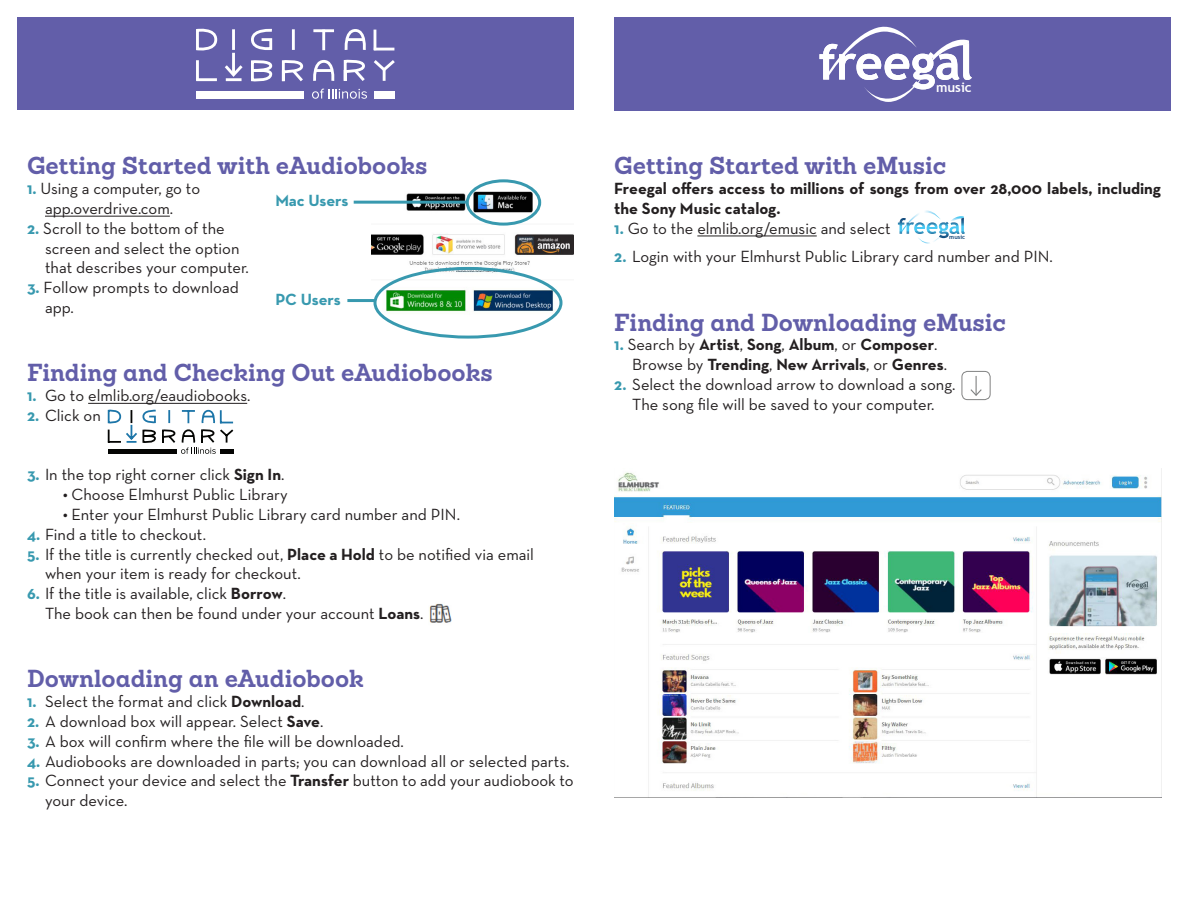
<style>
.page{position:relative;width:1188px;height:918px;background:#fff}
.page>*{position:absolute;margin:0;border:0;box-sizing:border-box;transform-origin:0 0}
.t1{font:700 24px "Sanchez";color:#625ea9}
.t2{font:16.5px/19.8px "Neutra Text";color:#231f20}
.t3{font:700 16.5px/19.8px "Neutra Text";color:#231f20}
.t4{font:700 16.5px "Neutra Text";color:#3899af}
.t5{font:700 13.35px "Trebuchet MS";color:#fff}
.t6{font:700 5.85px "Trebuchet MS";color:#0f4477}
.s1{font-weight:700;color:#3899af}
.s2{font-weight:700}
.s3{color:#3899af}
.s4{font-weight:400}
</style>
<div class="page">
<hr style="left:45px;top:216px;width:125px;height:1px;background:#231f20">
<hr style="left:88px;top:403px;width:159px;height:1px;background:#231f20">
<img style="left:372px;top:188px;width:202px;height:130px">
<hr style="left:697px;top:236px;width:120px;height:1px;background:#231f20">
<div style="left:466px;top:179px;width:75px;height:47px;border:3px solid #3899af;border-radius:50%"></div>
<div style="left:374px;top:267px;width:188px;height:72px;border:3px solid #3899af;border-radius:50%"></div>
<hr style="left:354px;top:201px;width:114px;height:3px;background:#3899af">
<hr style="left:347px;top:299px;width:28px;height:3px;background:#3899af">
<img style="left:429px;top:603px;width:23px;height:20px">
<div style="left:614px;top:17px;width:557px;height:93px;background:#625ea9"></div>
<svg style="left:898px;top:210px;width:67px;height:34px"></svg>
<svg style="left:819px;top:26px;width:153px;height:76px"></svg>
<div style="left:17px;top:17px;width:557px;height:92px;background:#625ea9"></div>
<img style="left:614px;top:472px;width:547px;height:325px">
<svg style="left:970px;top:376px;width:12px;height:20px"></svg>
<div style="left:962px;top:371px;width:28px;height:29px;border:1px solid #828383;border-radius:6px"></div>
<svg style="left:108px;top:410px;width:125px;height:44px"></svg>
<div style="left:108px;top:449px;width:68px;height:5px;background:#040503"></div>
<div style="left:220px;top:449px;width:13px;height:5px;background:#040503"></div>
<svg style="left:196px;top:28px;width:22px;height:23px"></svg>
<hr style="left:232px;top:29px;width:3px;height:21px;background:#fff">
<svg style="left:251px;top:28px;width:22px;height:22px"></svg>
<hr style="left:292px;top:29px;width:3px;height:21px;background:#fff">
<hr style="left:232px;top:53px;width:3px;height:21px;background:#fff">
<svg style="left:225px;top:59px;width:48px;height:23px"></svg>
<svg style="left:281px;top:60px;width:23px;height:22px"></svg>
<hr style="left:196px;top:78px;width:21px;height:3px;background:#fff">
<hr style="left:196px;top:60px;width:3px;height:21px;background:#fff">
<hr style="left:226px;top:78px;width:16px;height:3px;background:#fff">
<svg style="left:312px;top:29px;width:83px;height:70px"></svg>
<div style="left:196px;top:91px;width:108px;height:8px;background:#fff"></div>
<div style="left:374px;top:91px;width:20px;height:8px;background:#fff"></div>
<p class="t1" style="left:27px;top:149px;width:402px">Getting Started with eAudiobooks</p>
<p class="t2" style="left:27px;top:178px;width:175px;text-align:center"><span class="s1">1.</span> Using a computer, go to app.overdrive.com.</p>
<p class="t2" style="left:45px;top:218px;width:205px;text-indent:-18px"><span class="s1">2.</span> Scroll to the bottom of the screen and select the option that describes your computer.</p>
<p class="t2" style="left:45px;top:277px;width:195px;text-indent:-18px"><span class="s1">3.</span> Follow prompts to download app.</p>
<p class="t4" style="left:275px;top:190px;width:75px">Mac Users</p>
<p class="t4" style="left:275px;top:289px;width:67px">PC Users</p>
<p class="t1" style="left:27px;top:356px;width:467px">Finding and Checking Out eAudiobooks</p>
<p class="t2" style="left:27px;top:385px;width:225px"><span class="s1">1.</span> Go to elmlib.org/eaudiobooks.</p>
<p class="t2" style="left:27px;top:405px;width:75px"><span class="s1">2.</span> Click on</p>
<p class="t2" style="left:27px;top:465px;width:259px"><span class="s1">3.</span> In the top right corner click <span class="s2">Sign In</span>.</p>
<p class="t2" style="left:63px;top:484px;width:226px"><span class="s2">•</span> Choose Elmhurst Public Library</p>
<p class="t2" style="left:63px;top:504px;width:399px"><span class="s2">•</span> Enter your Elmhurst Public Library card number and PIN.</p>
<p class="t2" style="left:27px;top:524px;width:181px"><span class="s1">4.</span> Find a title to checkout.</p>
<p class="t2" style="left:45px;top:544px;width:491px;text-indent:-18px"><span class="s1">5.</span> If the title is currently checked out, <span class="s2">Place a Hold</span> to be notified via email when your item is ready for checkout.</p>
<p class="t2" style="left:45px;top:583px;width:380px;text-indent:-18px"><span class="s1">6.</span> If the title is available, click <span class="s2">Borrow</span>.<br>The book can then be found under your account <span class="s2">Loans</span>.</p>
<p class="t1" style="left:27px;top:662px;width:339px">Downloading an eAudiobook</p>
<p class="t2" style="left:27px;top:691px;width:279px"><span class="s1">1.</span> Select the format and click <span class="s2">Download</span>.</p>
<p class="t2" style="left:27px;top:711px;width:298px"><span class="s1">2.</span> A download box will appear. Select <span class="s2">Save</span>.</p>
<p class="t2" style="left:27px;top:731px;width:378px"><span class="s1">3.</span> A box will confirm where the file will be downloaded.</p>
<p class="t2" style="left:27px;top:751px;width:544px"><span class="s1">4.</span> Audiobooks are downloaded in parts; you can download all or selected parts.</p>
<p class="t2" style="left:45px;top:771px;width:530px;text-indent:-18px"><span class="s1">5.</span> Connect your device and select the <span class="s2">Transfer</span> button to add your audiobook to your device.</p>
<p class="t5" style="left:936px;top:79px;width:37px">music</p>
<p class="t1" style="left:614px;top:149px;width:334px">Getting Started with eMusic</p>
<p class="t3" style="left:614px;top:178px;width:548px">Freegal offers access to millions of songs from over 28,000 labels, including the Sony Music catalog.</p>
<p class="t2" style="left:614px;top:218px;width:278px"><span class="s1">1.</span> Go to the elmlib.org/emusic and select</p>
<p class="t2" style="left:614px;top:246px;width:440px"><span class="s1">2.</span> Login with your Elmhurst Public Library card number and PIN.</p>
<p class="t6" style="left:949px;top:233px;width:17px">music</p>
<p class="t1" style="left:614px;top:306px;width:393px">Finding and Downloading eMusic</p>
<p class="t3" style="left:632px;top:335px;width:316px;text-indent:-18px"><span class="s3">1.</span> <span class="s4">Search by</span> Artist<span class="s4">,</span> Song<span class="s4">,</span> Album<span class="s4">, or</span> Composer<span class="s4">.<br>Browse by</span> Trending<span class="s4">,</span> New Arrivals<span class="s4">, or</span> Genres<span class="s4">.</span></p>
<p class="t2" style="left:614px;top:374px;width:343px;text-align:center"><span class="s1">2.</span> Select the download arrow to download a song.<br>The song file will be saved to your computer.</p>
</div>
